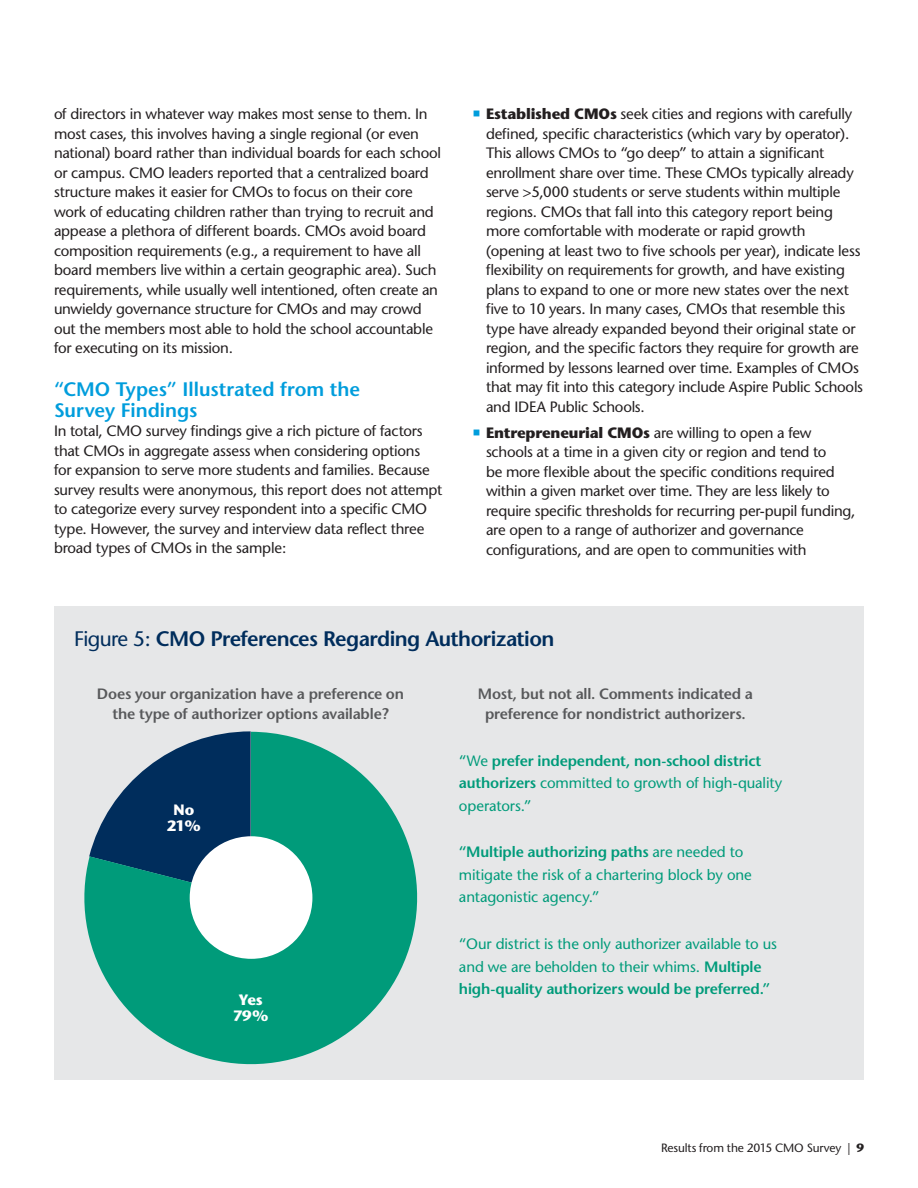
<style>
.page{position:relative;width:918px;height:1188px;background:#fff}
.page>*{position:absolute;margin:0;border:0;box-sizing:border-box;transform-origin:0 0}
.t1{font:600 21px "Stone Sans";letter-spacing:-.03em;color:#002d5c}
.t2{font:600 19.5px/21px "Stone Sans";color:#009ddc}
.t3{font:15px/19.5px "Stone Sans";letter-spacing:-.015em;color:#231f20}
.t4{font:15px/22.5px "Stone Sans";letter-spacing:-.005em;color:#009b7a}
.t5{font:600 15px/19.5px "Stone Sans";letter-spacing:-.01em;color:#58595b;text-align:center}
.t6{font:600 15px/22.5px "Stone Sans";letter-spacing:-.01em;color:#009b7a}
.t7{font:700 15px/16.5px "Stone Sans";letter-spacing:-.015em;color:#fff;text-align:center}
.t8{font:12px "Stone Sans";letter-spacing:-.015em;color:#231f20}
.s1{color:#009ddc}
.s2{font-weight:700}
.s3{font-weight:400}
.s4{font-weight:600}
</style>
<div class="page">
<div style="left:54px;top:607px;width:810px;height:473px;background:#e6e7e8"></div>
<svg style="left:84px;top:732px;width:334px;height:333px;fill:#009b7a"></svg>
<div style="left:190px;top:836px;width:122px;height:123px;background:#fff;border-radius:50%"></div>
<p class="t3" style="left:54px;top:104px;width:389px">of directors in whatever way makes most sense to them. In most cases, this involves having a single regional (or even national) board rather than individual boards for each school or campus. CMO leaders reported that a centralized board structure makes it easier for CMOs to focus on their core work of educating children rather than trying to recruit and appease a plethora of different boards. CMOs avoid board composition requirements (e.g., a requirement to have all board members live within a certain geographic area). Such requirements, while usually well intentioned, often create an unwieldy governance structure for CMOs and may crowd out the members most able to hold the school accountable for executing on its mission.</p>
<h2 class="t2" style="left:54px;top:379px;width:308px">“CMO Types” Illustrated from the<br>Survey Findings</h2>
<p class="t3" style="left:54px;top:421px;width:390px">In total, CMO survey findings give a rich picture of factors that CMOs in aggregate assess when considering options<br>for expansion to serve more students and families. Because survey results were anonymous, this report does not attempt to categorize every survey respondent into a specific CMO type. However, the survey and interview data reflect three broad types of CMOs in the sample:</p>
<p class="t3" style="left:486px;top:104px;width:379px;text-indent:-14px"><span class="s1">○</span> <span class="s2">Established CMOs</span> seek cities and regions with carefully defined, specific characteristics (which vary by operator).<br>This allows CMOs to “go deep” to attain a significant enrollment share over time. These CMOs typically already serve &gt;5,000 students or serve students within multiple regions. CMOs that fall into this category report being more comfortable with moderate or rapid growth (opening at least two to five schools per year), indicate less flexibility on requirements for growth, and have existing plans to expand to one or more new states over the next five to 10 years. In many cases, CMOs that resemble this type have already expanded beyond their original state or region, and the specific factors they require for growth are informed by lessons learned over time. Examples of CMOs that may fit into this category include Aspire Public Schools and IDEA Public Schools.</p>
<p class="t3" style="left:486px;top:423px;width:371px;text-indent:-14px"><span class="s1">○</span> <span class="s2">Entrepreneurial CMOs</span> are willing to open a few schools at a time in a given city or region and tend to<br>be more flexible about the specific conditions required within a given market over time. They are less likely to require specific thresholds for recurring per-pupil funding, are open to a range of authorizer and governance configurations, and are open to communities with</p>
<h1 class="t1" style="left:74px;top:626px;width:482px"><span class="s3">Figure 5:</span> CMO Preferences Regarding Authorization</h1>
<p class="t5" style="left:97px;top:684px;width:309px">Does your organization have a preference on the type of authorizer options available?</p>
<p class="t5" style="left:478px;top:684px;width:276px">Most, but not all. Comments indicated a preference for nondistrict authorizers.</p>
<p class="t6" style="left:459px;top:749px;width:325px"><span class="s3">“We</span> prefer independent, non-school district authorizers <span class="s3">committed to growth of high-quality operators.”</span></p>
<p class="t4" style="left:459px;top:841px;width:294px"><span class="s4">“Multiple authorizing paths</span> are needed to mitigate the risk of a chartering block by one antagonistic agency.”</p>
<p class="t4" style="left:459px;top:933px;width:319px">“Our district is the only authorizer available to us and we are beholden to their whims. <span class="s4">Multiple high-quality authorizers would be preferred.”</span></p>
<p class="t7" style="left:233px;top:991px;width:37px">Yes<br>79%</p>
<p class="t7" style="left:167px;top:801px;width:36px">No<br>21%</p>
<p class="t8" style="left:661px;top:1141px;width:204px">Results from the 2015 CMO Survey | <span class="s2">9</span></p>
</div>
